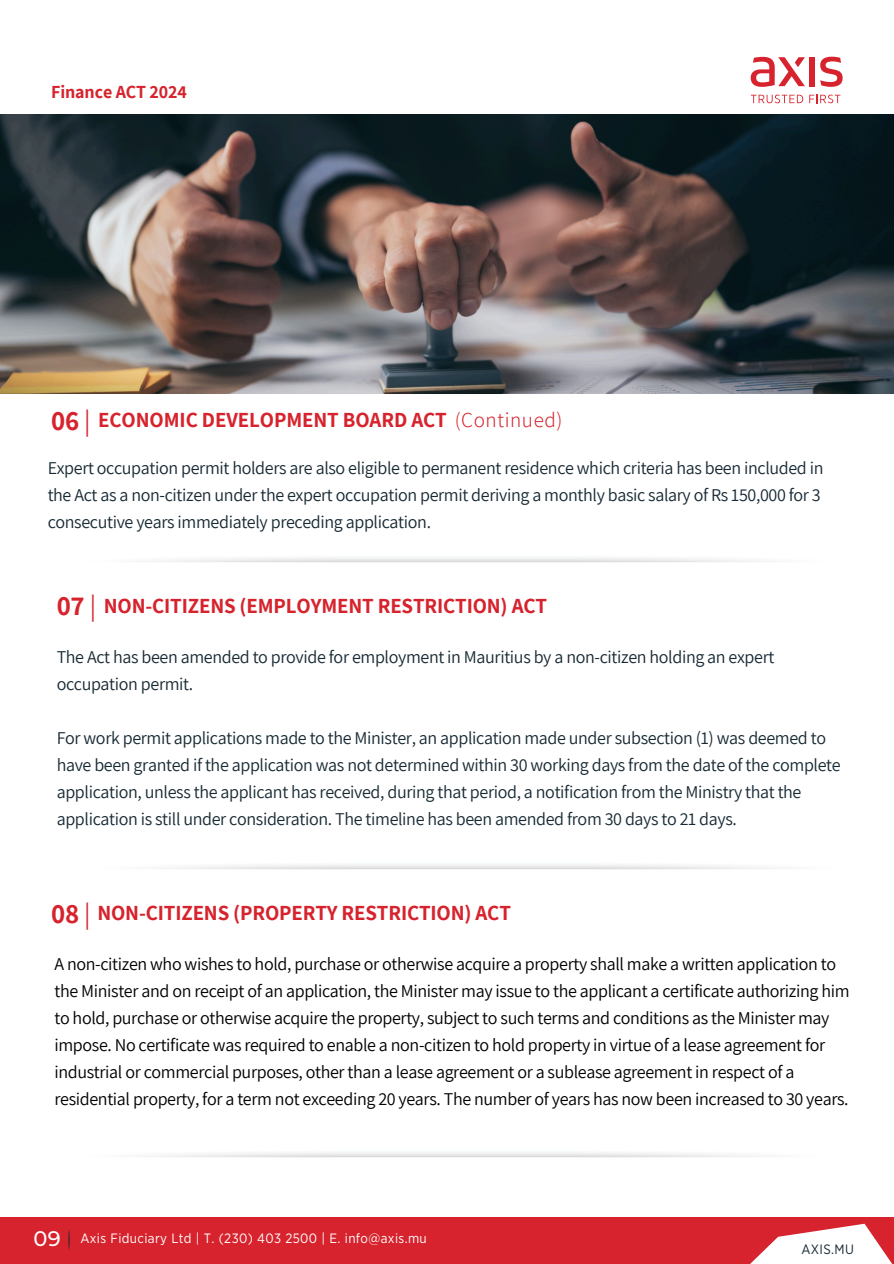
<style>
.page{position:relative;width:894px;height:1264px;background:#fff}
.page>*{position:absolute;margin:0;border:0;box-sizing:border-box;transform-origin:0 0}
.t1{font:700 27px "Assistant";color:#d7232d}
.t2{font:700 21px "Assistant";letter-spacing:-.005em;color:#d7232d}
.t3{font:500 21px "Montserrat";color:#fff}
.t4{font:18px/27px "Assistant";letter-spacing:-.02em;color:#172933}
.t5{font:18px/27px "Assistant";letter-spacing:-.02em;color:#000}
.t6{font:700 18px "Assistant";letter-spacing:-.005em;color:#d7232d}
.t7{font:13.5px "Gotham Narrow";letter-spacing:.03em;color:#fff}
.t8{font:13.5px "Gotham Narrow";letter-spacing:.03em;color:#182934}
.s1{font-weight:400}
.s2{font-weight:300}
</style>
<div class="page">
<img style="left:0;top:114px;width:893px;height:279px">
<svg style="left:750px;top:95px;width:53px;height:8px"></svg>
<svg style="left:809px;top:95px;width:31px;height:8px"></svg>
<div style="left:809px;top:57px;width:5px;height:29px;background:#d7232d"></div>
<svg style="left:820px;top:57px;width:22px;height:30px"></svg>
<svg style="left:750px;top:57px;width:54px;height:30px"></svg>
<div style="left:0;top:1217px;width:893px;height:46px;background:#d7232d"></div>
<svg style="left:751px;top:1223px;width:141px;height:40px"></svg>
<svg style="left:68px;top:1229px;width:2px;height:21px"></svg>
<p class="t6" style="left:51px;top:80px;width:137px">Finance ACT 2024</p>
<h5 class="t1" style="left:51px;top:402px;width:41px">06<span class="s1">|</span></h5>
<h5 class="t2" style="left:98px;top:405px;width:465px">ECONOMIC DEVELOPMENT BOARD ACT <span class="s2">(Continued)</span></h5>
<h5 class="t4" style="left:48px;top:454px;width:777px">Expert occupation permit holders are also eligible to permanent residence which criteria has been included in the Act as a non-citizen under the expert occupation permit deriving a monthly basic salary of Rs 150,000 for 3 consecutive years immediately preceding application.</h5>
<h2 class="t1" style="left:57px;top:588px;width:41px">07<span class="s1">|</span></h2>
<h1 class="t2" style="left:104px;top:591px;width:444px">NON-CITIZENS (EMPLOYMENT RESTRICTION) ACT</h1>
<h5 class="t4" style="left:57px;top:643px;width:719px">The Act has been amended to provide for employment in Mauritius by a non-citizen holding an expert occupation permit.</h5>
<p class="t4" style="left:57px;top:724px;width:785px">For work permit applications made to the Minister, an application made under subsection (1) was deemed to have been granted if the application was not determined within 30 working days from the date of the complete application, unless the applicant has received, during that period, a notification from the Ministry that the application is still under consideration. The timeline has been amended from 30 days to 21 days.</p>
<p class="t1" style="left:51px;top:895px;width:41px">08<span class="s1">|</span></p>
<p class="t2" style="left:97px;top:898px;width:415px">NON-CITIZENS (PROPERTY RESTRICTION) ACT</p>
<h6 class="t5" style="left:54px;top:950px;width:796px">A non-citizen who wishes to hold, purchase or otherwise acquire a property shall make a written application to the Minister and on receipt of an application, the Minister may issue to the applicant a certificate authorizing him to hold, purchase or otherwise acquire the property, subject to such terms and conditions as the Minister may impose. No certificate was required to enable a non-citizen to hold property in virtue of a lease agreement for industrial or commercial purposes, other than a lease agreement or a sublease agreement in respect of a residential property, for a term not exceeding 20 years. The number of years has now been increased to 30 years.</h6>
<h2 class="t3" style="left:34px;top:1225px;width:29px">09</h2>
<p class="t7" style="left:80px;top:1231px;width:348px">Axis Fiduciary Ltd | T. (230) 403 2500 | E. info@axis.mu</p>
<h1 class="t8" style="left:801px;top:1242px;width:54px">AXIS.MU</h1>
</div>
